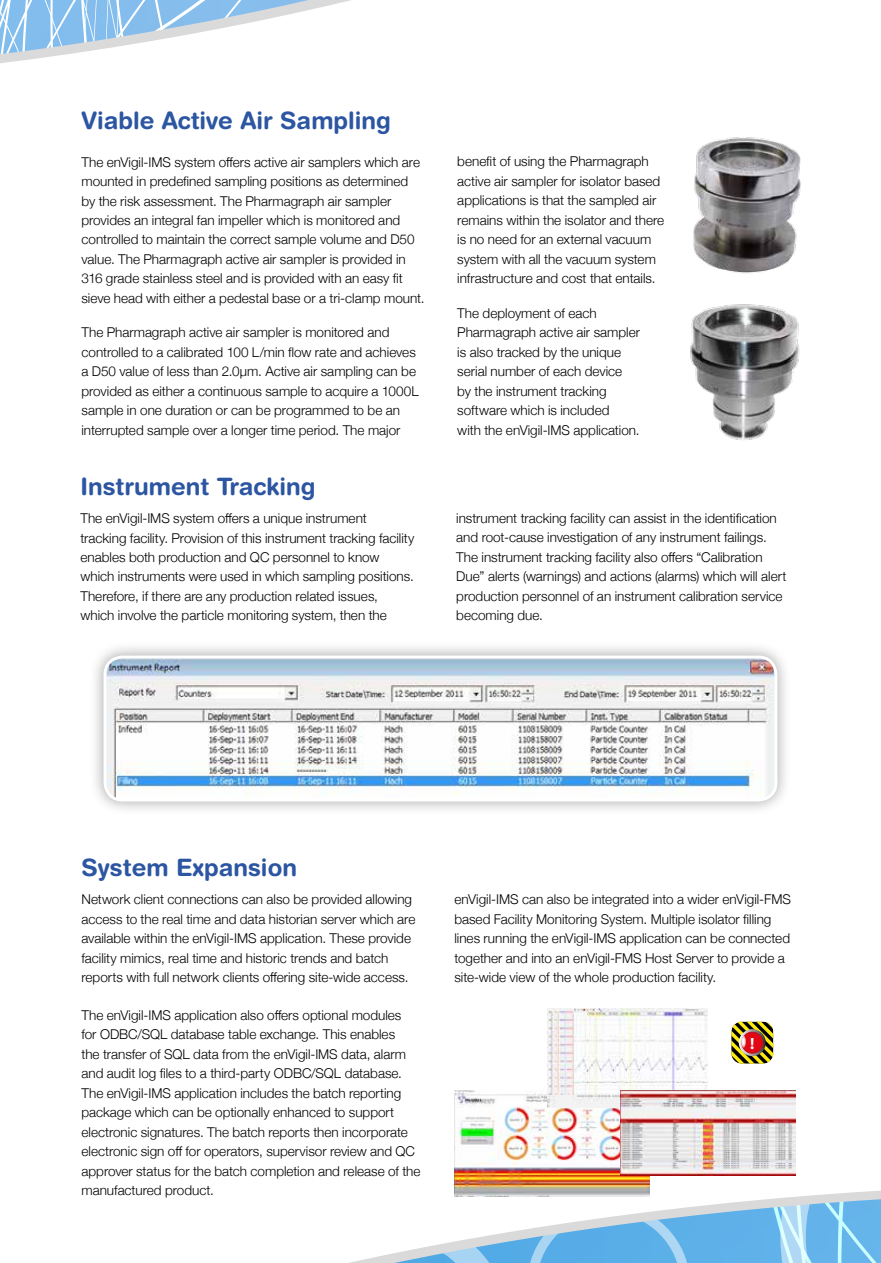
<style>
.page{position:relative;width:881px;height:1263px;background:#fff}
.page>*{position:absolute;margin:0;border:0;box-sizing:border-box;transform-origin:0 0}
.t1{font:700 24px "Helvetica Rounded";color:#2c55a2}
.t2{font:700 16.2px "Myriad Pro";color:#fff}
.t3{font:300 13.5px/19.5px "Helvetica Neue";color:#000}
</style>
<div class="page">
<svg style="left:0;top:0;width:351px;height:63px"></svg>
<svg style="left:349px;top:1183px;width:531px;height:80px"></svg>
<svg style="left:731px;top:1021px;width:42px;height:43px"></svg>
<svg style="left:738px;top:1029px;width:27px;height:27px"></svg>
<svg style="left:739px;top:1030px;width:25px;height:25px"></svg>
<svg style="left:740px;top:1031px;width:23px;height:23px"></svg>
<svg style="left:741px;top:1031px;width:22px;height:23px"></svg>
<div style="left:742px;top:1033px;width:20px;height:20px;background:#e30613;border-radius:50%"></div>
<svg style="left:740px;top:1035px;width:5px;height:13px"></svg>
<img style="left:454px;top:1091px;width:195px;height:105px">
<img style="left:547px;top:1009px;width:160px;height:98px">
<img style="left:620px;top:1091px;width:175px;height:85px">
<div style="left:89px;top:641px;width:702px;height:175px;background:#000;opacity:.35"></div>
<img style="left:105px;top:657px;width:670px;height:143px">
<div style="left:103px;top:655px;width:674px;height:146px;border:3px solid #fff;border-radius:18px"></div>
<img style="left:693px;top:137px;width:108px;height:137px">
<img style="left:690px;top:304px;width:110px;height:136px">
<h1 class="t1" style="left:81px;top:106px;width:311px">Viable Active Air Sampling</h1>
<p class="t3" style="left:81px;top:151px;width:344px">The enVigil-IMS system offers active air samplers which are mounted in predefined sampling positions as determined by the risk assessment. The Pharmagraph air sampler provides an integral fan impeller which is monitored and controlled to maintain the correct sample volume and D50 value. The Pharmagraph active air sampler is provided in 316 grade stainless steel and is provided with an easy fit sieve head with either a pedestal base or a tri-clamp mount.</p>
<p class="t3" style="left:81px;top:322px;width:338px">The Pharmagraph active air sampler is monitored and controlled to a calibrated 100 L/min flow rate and achieves a D50 value of less than 2.0µm. Active air sampling can be provided as either a continuous sample to acquire a 1000L sample in one duration or can be programmed to be an interrupted sample over a longer time period. The major</p>
<p class="t3" style="left:457px;top:151px;width:208px">benefit of using the Pharmagraph active air sampler for isolator based applications is that the sampled air remains within the isolator and there is no need for an external vacuum system with all the vacuum system infrastructure and cost that entails.</p>
<p class="t3" style="left:457px;top:302px;width:184px">The deployment of each<br>Pharmagraph active air sampler is also tracked by the unique serial number of each device<br>by the instrument tracking software which is included<br>with the enVigil-IMS application.</p>
<h1 class="t1" style="left:80px;top:471px;width:236px">Instrument Tracking</h1>
<p class="t3" style="left:80px;top:507px;width:335px">The enVigil-IMS system offers a unique instrument tracking facility. Provision of this instrument tracking facility enables both production and QC personnel to know which instruments were used in which sampling positions.<br>Therefore, if there are any production related issues, which involve the particle monitoring system, then the</p>
<p class="t3" style="left:456px;top:507px;width:331px">instrument tracking facility can assist in the identification and root-cause investigation of any instrument failings.<br>The instrument tracking facility also offers “Calibration Due” alerts (warnings) and actions (alarms) which will alert production personnel of an instrument calibration service becoming due.</p>
<h1 class="t1" style="left:81px;top:853px;width:217px">System Expansion</h1>
<p class="t3" style="left:81px;top:889px;width:335px">Network client connections can also be provided allowing access to the real time and data historian server which are available within the enVigil-IMS application. These provide facility mimics, real time and historic trends and batch reports with full network clients offering site-wide access.</p>
<p class="t3" style="left:81px;top:1004px;width:340px">The enVigil-IMS application also offers optional modules<br>for ODBC/SQL database table exchange. This enables<br>the transfer of SQL data from the enVigil-IMS data, alarm and audit log files to a third-party ODBC/SQL database.<br>The enVigil-IMS application includes the batch reporting package which can be optionally enhanced to support electronic signatures. The batch reports then incorporate electronic sign off for operators, supervisor review and QC approver status for the batch completion and release of the manufactured product.</p>
<p class="t3" style="left:454px;top:889px;width:338px">enVigil-IMS can also be integrated into a wider enVigil-FMS based Facility Monitoring System. Multiple isolator filling lines running the enVigil-IMS application can be connected together and into an enVigil-FMS Host Server to provide a site-wide view of the whole production facility.</p>
<p class="t2" style="left:749px;top:1033px;width:6px">!</p>
</div>
